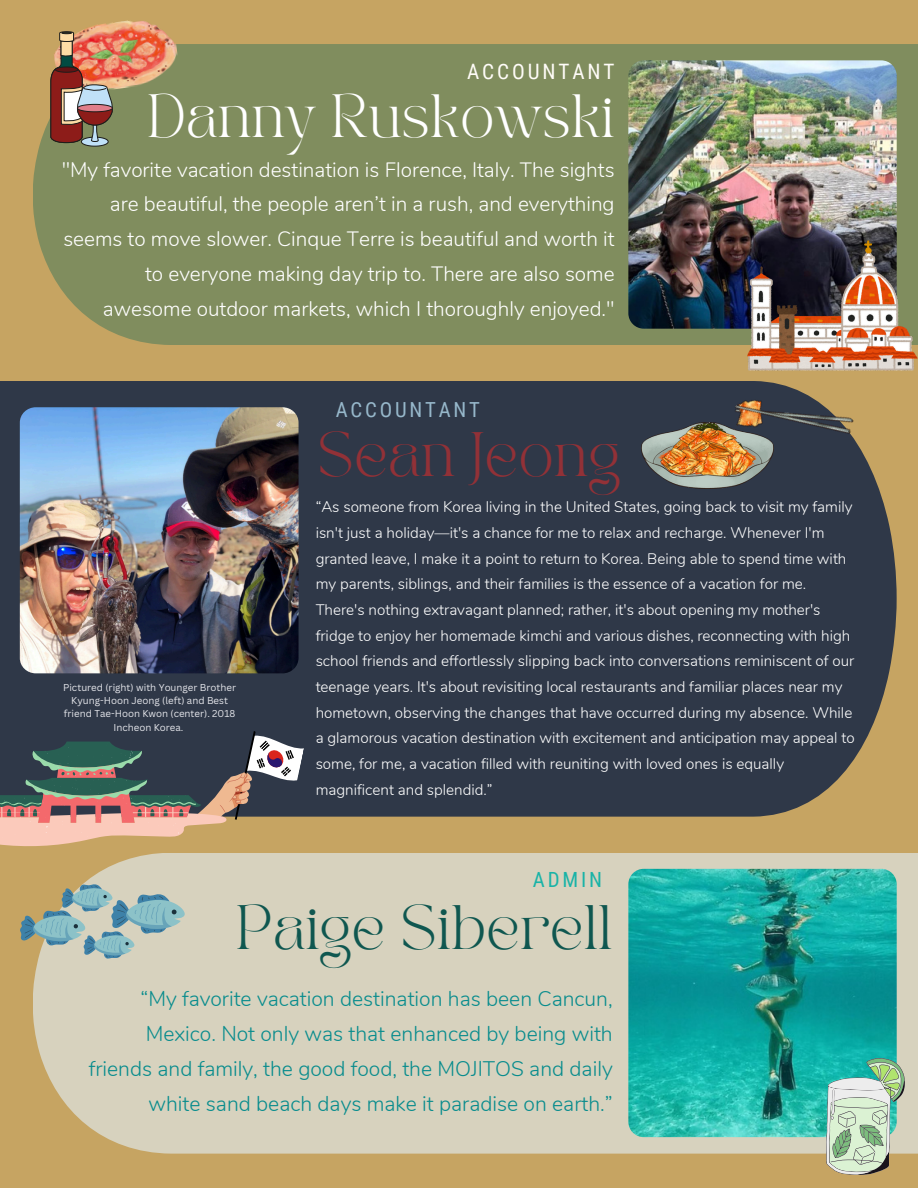
<style>
.page{position:relative;width:918px;height:1188px;background:#c6a462}
.page>*{position:absolute;margin:0;border:0;box-sizing:border-box;transform-origin:0 0}
.t1{font:43.8px "TAN PEARL Regular";color:#0f5750}
.t2{font:43.8px "TAN PEARL Regular";color:#923137}
.t3{font:42.75px "TAN PEARL Regular";color:#fff}
.t4{font:21.3px "Roboto Condensed";letter-spacing:.135em;color:#fffcf8}
.t5{font:300 21px/34.8px "Nunito";color:#088c8d;text-align:right}
.t6{font:20.85px "Roboto Condensed";letter-spacing:.135em;color:#19b3a7}
.t7{font:300 20.7px/34.8px "Nunito";color:#fff;text-align:right}
.t8{font:20.7px "Roboto Condensed";letter-spacing:.135em;color:#97b8cb}
.t9{font:300 15.15px/25.7px "Nunito";color:#fff}
.t10{font:9.75px/13.4px "Canva Sans";color:#e5e6eb;text-align:center}
</style>
<div class="page">
<div style="left:0;top:381px;width:897px;height:436px;background:#2f3848"></div>
<img style="left:20px;top:407px;width:278px;height:266px;border-radius:16px">
<div style="left:33px;top:853px;width:885px;height:301px;background:#d7d2be"></div>
<img style="left:628px;top:869px;width:269px;height:268px;border-radius:15px">
<div style="left:33px;top:44px;width:885px;height:301px;background:#808d5e"></div>
<img style="left:628px;top:60px;width:269px;height:269px;border-radius:15px">
<svg style="left:0;top:731px;width:306px;height:115px;background:#7b716a"></svg>
<svg style="left:826px;top:1058px;width:79px;height:117px;background:#a9cab1"></svg>
<svg style="left:20px;top:883px;width:165px;height:76px"></svg>
<img style="left:641px;top:422px;width:132px;height:67px">
<img style="left:727px;top:356px;width:131px;height:129px">
<img style="left:60px;top:20px;width:121px;height:77px">
<img style="left:748px;top:240px;width:170px;height:131px">
<img style="left:51px;top:32px;width:62px;height:114px">
<p class="t4" style="left:467px;top:59px;width:149px">ACCOUNTANT</p>
<h4 class="t3" style="left:147px;top:93px;width:469px">Danny Ruskowski</h4>
<p class="t7" style="left:62px;top:152px;width:554px">"My favorite vacation destination is Florence, Italy. The sights are beautiful, the people aren’t in a rush, and everything seems to move slower. Cinque Terre is beautiful and worth it to everyone making day trip to. There are also some awesome outdoor markets, which I thoroughly enjoyed."</p>
<h2 class="t8" style="left:336px;top:397px;width:146px">ACCOUNTANT</h2>
<h2 class="t10" style="left:63px;top:680px;width:175px">Pictured (right) with Younger Brother<br>Kyung-Hoon Jeong (left) and Best friend Tae-Hoon Kwon (center). 2018<br>Incheon Korea.</h2>
<p class="t2" style="left:318px;top:432px;width:304px">Sean Jeong</p>
<p class="t9" style="left:316px;top:495px;width:541px">“As someone from Korea living in the United States, going back to visit my family isn't just a holiday—it's a chance for me to relax and recharge. Whenever I'm granted leave, I make it a point to return to Korea. Being able to spend time with my parents, siblings, and their families is the essence of a vacation for me.<br>There's nothing extravagant planned; rather, it's about opening my mother's fridge to enjoy her homemade kimchi and various dishes, reconnecting with high school friends and effortlessly slipping back into conversations reminiscent of our teenage years. It's about revisiting local restaurants and familiar places near my hometown, observing the changes that have occurred during my absence. While a glamorous vacation destination with excitement and anticipation may appeal to some, for me, a vacation filled with reuniting with loved ones is equally magnificent and splendid.”</p>
<p class="t6" style="left:533px;top:868px;width:71px">ADMIN</p>
<h1 class="t1" style="left:236px;top:905px;width:378px">Paige Siberell</h1>
<h1 class="t5" style="left:89px;top:982px;width:526px">“My favorite vacation destination has been Cancun, Mexico. Not only was that enhanced by being with friends and family, the good food, the MOJITOS and daily white sand beach days make it paradise on earth.”</h1>
</div>
